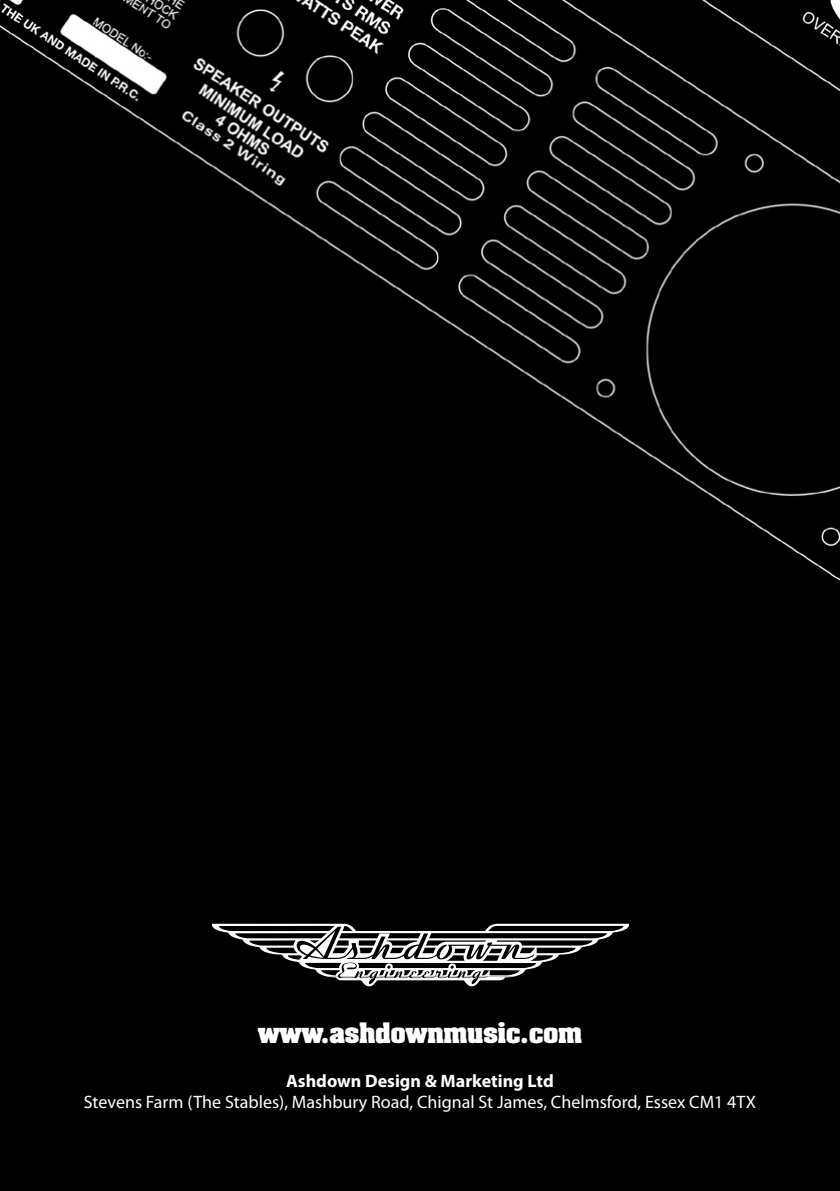
<style>
.page{position:relative;width:840px;height:1191px;background:#fff}
.page>*{position:absolute;margin:0;border:0;box-sizing:border-box;transform-origin:0 0}
.t1{font:700 24px "Aachen";color:#fff}
.t2{font:18px "Myriad Pro";color:#fff}
.t3{font:700 18px "Myriad Pro";color:#fff}
</style>
<div class="page">
<div style="left:0;top:0;width:839px;height:1191px;background:#000"></div>
<svg style="left:212px;top:923px;width:416px;height:63px"></svg>
<h1 class="t1" style="left:257px;top:1014px;width:326px">www.ashdownmusic.com</h1>
<p class="t3" style="left:286px;top:1068px;width:269px">Ashdown Design &amp; Marketing Ltd</p>
<p class="t2" style="left:84px;top:1091px;width:673px">Stevens Farm (The Stables), Mashbury Road, Chignal St James, Chelmsford, Essex CM1 4TX</p>
</div>
